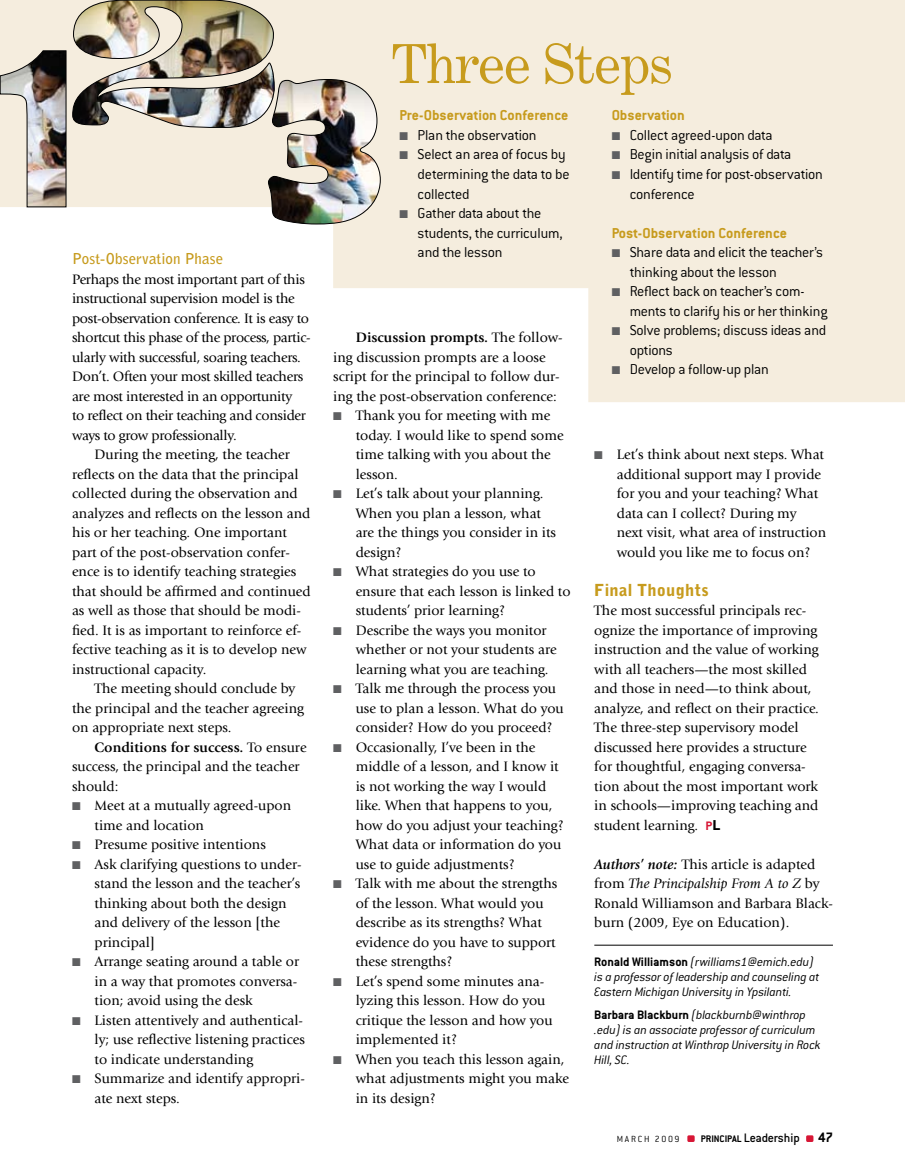
<style>
.page{position:relative;width:905px;height:1175px;background:#fff}
.page>*{position:absolute;margin:0;border:0;box-sizing:border-box;transform-origin:0 0}
.t1{font:54px "Century Expanded LT";letter-spacing:-.02em;color:#c79b1d}
.t2{font:900 16.5px "Bell Gothic";letter-spacing:.02em;color:#c79b1d}
.t3{font:300 15.75px/19.5px "Conduit ITC";letter-spacing:-.015em;color:#000}
.t4{font:700 15.75px "Conduit ITC";color:#c79b1d}
.t5{font:700 15px "Bell Gothic";letter-spacing:.005em;color:#c79b1d}
.t6{font:14.25px/19.5px "Giovanni LT";color:#000}
.t7{font:14.25px/19.5px "Giovanni LT";letter-spacing:-.02em;color:#000}
.t8{font:700 14.25px "Giovanni LT";color:#000}
.t9{font:italic 300 13.5px/15px "Conduit ITC";letter-spacing:-.01em;color:#000}
.t10{font:500 13.5px "Conduit ITC";letter-spacing:-.015em;color:#000}
.t11{font:300 9.75px "Conduit ITC";letter-spacing:.18em;color:#000}
.s1{font-weight:700}
.s2{font-weight:400}
.s3{font-family:"Conduit ITC";font-weight:700;font-size:13.5px;color:#d71635}
.s4{font-family:"Bell Gothic";font-weight:900;font-size:13.5px}
.s5{font-weight:700;font-style:italic}
.s6{font-style:italic}
.s7{font-weight:700;font-style:normal}
.s8{font-weight:700;font-size:10.5px}
.s9{font-weight:700;font-size:15px}
</style>
<div class="page">
<div style="left:806px;top:1135px;width:7px;height:7px;background:#d71635;border-radius:2px"></div>
<div style="left:687px;top:1135px;width:7px;height:7px;background:#d71635;border-radius:2px"></div>
<hr style="left:594px;top:945px;width:238px;height:1px;background:#000">
<svg style="left:0;top:0;width:904px;height:402px;fill:#f5edde"></svg>
<img style="left:0;top:50px;width:66px;height:157px">
<img style="left:72px;top:0;width:308px;height:224px">
<svg style="left:400px;top:132px;width:8px;height:8px"></svg>
<svg style="left:400px;top:152px;width:8px;height:7px"></svg>
<svg style="left:400px;top:210px;width:8px;height:8px"></svg>
<svg style="left:612px;top:132px;width:8px;height:8px"></svg>
<svg style="left:612px;top:152px;width:8px;height:7px"></svg>
<svg style="left:612px;top:171px;width:8px;height:8px"></svg>
<svg style="left:612px;top:249px;width:8px;height:8px"></svg>
<svg style="left:612px;top:288px;width:8px;height:8px"></svg>
<svg style="left:612px;top:327px;width:8px;height:8px"></svg>
<svg style="left:612px;top:366px;width:8px;height:8px"></svg>
<p class="t5" style="left:72px;top:250px;width:153px">Post-Observation Phase</p>
<p class="t7" style="left:72px;top:269px;width:240px">Perhaps the most important part of this instructional supervision model is the post-observation conference. It is easy to shortcut this phase of the process, partic&shy;ularly with successful, soaring teachers.<br>Don’t. Often your most skilled teachers are most interested in an opportunity<br>to reflect on their teaching and consider ways to grow professionally.</p>
<p class="t6" style="left:72px;top:445px;width:240px;text-indent:23px">During the meeting, the teacher reflects on the data that the principal collected during the observation and analyzes and reflects on the lesson and his or her teaching. One important part of the post-observation confer&shy;ence is to identify teaching strategies that should be affirmed and continued as well as those that should be modi&shy;fied. It is as important to reinforce ef&shy;fective teaching as it is to develop new instructional capacity.</p>
<p class="t6" style="left:72px;top:679px;width:233px;text-indent:23px">The meeting should conclude by the principal and the teacher agreeing on appropriate next steps.</p>
<p class="t6" style="left:72px;top:737px;width:236px;text-indent:23px"><span class="s1">Conditions for success.</span> To ensure success, the principal and the teacher should:</p>
<p class="t6" style="left:94px;top:796px;width:212px">Meet at a mutually agreed-upon time and location<br>Presume positive intentions<br>Ask clarifying questions to under&shy;stand the lesson and the teacher’s thinking about both the design and delivery of the lesson [the principal]<br>Arrange seating around a table or in a way that promotes conversa&shy;tion; avoid using the desk<br>Listen attentively and authentical&shy;ly; use reflective listening practices to indicate understanding<br>Summarize and identify appropri&shy;ate next steps.</p>
<h1 class="t1" style="left:391px;top:31px;width:283px">Three Steps</h1>
<p class="t4" style="left:611px;top:106px;width:75px">Observation</p>
<p class="t3" style="left:629px;top:125px;width:195px">Collect agreed-upon data<br>Begin initial analysis of data<br>Identify time for post-observation conference</p>
<p class="t4" style="left:611px;top:223px;width:177px">Post-Observation Conference</p>
<p class="t3" style="left:629px;top:242px;width:199px">Share data and elicit the teacher’s thinking about the lesson<br>Reflect back on teacher’s com&shy;ments to clarify his or her thinking<br>Solve problems; discuss ideas and options<br>Develop a follow-up plan</p>
<p class="t4" style="left:399px;top:106px;width:170px">Pre-Observation Conference</p>
<p class="t3" style="left:417px;top:125px;width:153px">Plan the observation<br>Select an area of focus by determining the data to be collected<br>Gather data about the students, the curriculum, and the lesson</p>
<p class="t8" style="left:356px;top:329px;width:208px">Discussion prompts. <span class="s2">The follow-</span></p>
<p class="t6" style="left:333px;top:347px;width:214px">ing discussion prompts are a loose</p>
<p class="t6" style="left:333px;top:367px;width:228px">script for the principal to follow dur-</p>
<p class="t6" style="left:333px;top:386px;width:225px">ing the post-observation conference:</p>
<p class="t6" style="left:355px;top:406px;width:196px">Thank you for meeting with me</p>
<p class="t6" style="left:355px;top:425px;width:209px">today. I would like to spend some</p>
<p class="t6" style="left:355px;top:445px;width:196px">time talking with you about the</p>
<p class="t6" style="left:355px;top:464px;width:44px">lesson.</p>
<p class="t6" style="left:355px;top:484px;width:189px">Let’s talk about your planning.</p>
<p class="t6" style="left:355px;top:503px;width:187px">When you plan a lesson, what</p>
<p class="t6" style="left:355px;top:523px;width:202px">are the things you consider in its</p>
<p class="t6" style="left:355px;top:542px;width:47px">design?</p>
<p class="t6" style="left:355px;top:562px;width:181px">What strategies do you use to</p>
<p class="t6" style="left:355px;top:581px;width:216px">ensure that each lesson is linked to</p>
<p class="t6" style="left:355px;top:601px;width:151px">students’ prior learning?</p>
<p class="t6" style="left:355px;top:620px;width:192px">Describe the ways you monitor</p>
<p class="t6" style="left:355px;top:640px;width:202px">whether or not your students are</p>
<p class="t6" style="left:355px;top:659px;width:194px">learning what you are teaching.</p>
<p class="t6" style="left:355px;top:679px;width:202px">Talk me through the process you</p>
<p class="t6" style="left:355px;top:698px;width:209px">use to plan a lesson. What do you</p>
<p class="t6" style="left:355px;top:718px;width:198px">consider? How do you proceed?</p>
<p class="t6" style="left:355px;top:737px;width:181px">Occasionally, I’ve been in the</p>
<p class="t6" style="left:355px;top:757px;width:204px">middle of a lesson, and I know it</p>
<p class="t6" style="left:355px;top:776px;width:192px">is not working the way I would</p>
<p class="t6" style="left:355px;top:796px;width:198px">like. When that happens to you,</p>
<p class="t6" style="left:355px;top:815px;width:209px">how do you adjust your teaching?</p>
<p class="t6" style="left:355px;top:835px;width:207px">What data or information do you</p>
<p class="t6" style="left:355px;top:854px;width:160px">use to guide adjustments?</p>
<p class="t6" style="left:355px;top:874px;width:203px">Talk with me about the strengths</p>
<p class="t6" style="left:355px;top:893px;width:189px">of the lesson. What would you</p>
<p class="t6" style="left:355px;top:913px;width:188px">describe as its strengths? What</p>
<p class="t6" style="left:355px;top:932px;width:202px">evidence do you have to support</p>
<p class="t6" style="left:355px;top:952px;width:98px">these strengths?</p>
<p class="t6" style="left:355px;top:971px;width:190px">Let’s spend some minutes ana-</p>
<p class="t6" style="left:355px;top:991px;width:191px">lyzing this lesson. How do you</p>
<p class="t6" style="left:355px;top:1010px;width:198px">critique the lesson and how you</p>
<p class="t6" style="left:355px;top:1030px;width:103px">implemented it?</p>
<p class="t6" style="left:355px;top:1049px;width:210px">When you teach this lesson again,</p>
<p class="t6" style="left:355px;top:1069px;width:215px">what adjustments might you make</p>
<p class="t6" style="left:355px;top:1088px;width:81px">in its design?</p>
<p class="t6" style="left:616px;top:445px;width:211px">Let’s think about next steps. What additional support may I provide for you and your teaching? What data can I collect? During my next visit, what area of instruction would you like me to focus on?</p>
<p class="t2" style="left:594px;top:580px;width:116px">Final Thoughts</p>
<p class="t6" style="left:594px;top:601px;width:226px">The most successful principals rec&shy;ognize the importance of improving instruction and the value of working with all teachers—the most skilled and those in need—to think about, analyze, and reflect on their practice.<br>The three-step supervisory model discussed here provides a structure for thoughtful, engaging conversa&shy;tion about the most important work in schools—improving teaching and student learning. <span class="s3">P</span><span class="s4">L</span></p>
<p class="t6" style="left:594px;top:854px;width:240px"><span class="s5">Authors’ note:</span> This article is adapted from <span class="s6">The Principalship From A to Z</span> by Ronald Williamson and Barbara Black&shy;burn (2009, Eye on Education).</p>
<p class="t9" style="left:594px;top:954px;width:227px"><span class="s7">Ronald Williamson</span> (rwilliams1@emich.edu) is a professor of leadership and counseling at<br>Eastern Michigan University in Ypsilanti.</p>
<p class="t9" style="left:594px;top:1007px;width:228px"><span class="s7">Barbara Blackburn</span> (blackburnb@winthrop .edu) is an associate professor of curriculum and instruction at Winthrop University in Rock Hill, SC.</p>
<p class="t11" style="left:616px;top:1133px;width:64px">MARCH 2009</p>
<p class="t10" style="left:700px;top:1130px;width:134px"><span class="s8">PRINCIPAL</span> Leadership <span class="s9">47</span></p>
</div>
